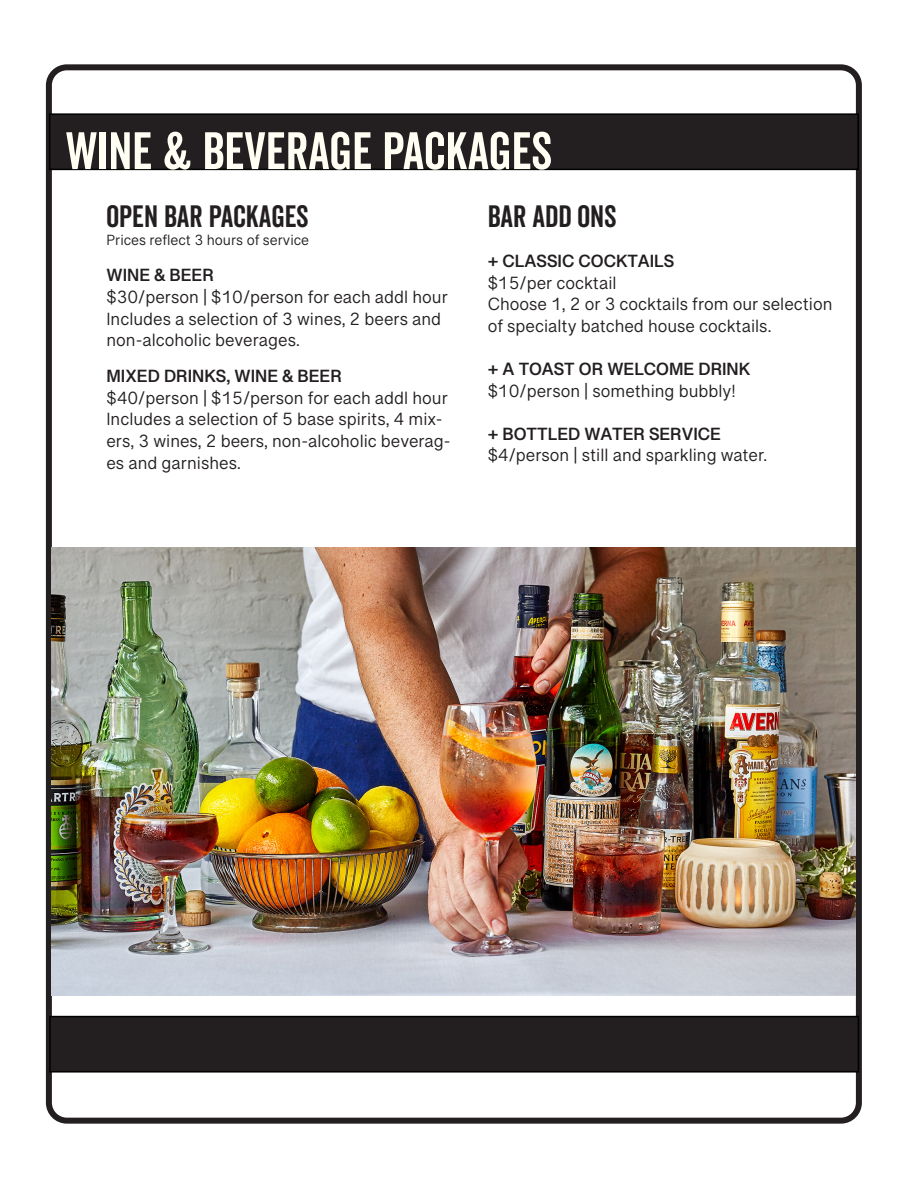
<style>
.page{position:relative;width:918px;height:1188px;background:#fff}
.page>*{position:absolute;margin:0;border:0;box-sizing:border-box;transform-origin:0 0}
.t1{font:51px "Veneer Clean";color:#fffef2}
.t2{font:30px "Veneer Clean";color:#231f20}
.t3{font:18px/21.6px "Tamil Sangam MN";color:#231f20}
.t4{font:700 18px "Tamil Sangam MN";color:#231f20}
.t5{font:15px "Tamil Sangam MN";color:#231f20}
</style>
<div class="page">
<div style="left:46px;top:64px;width:816px;height:1060px;border:6px solid #231f20;border-radius:18px"></div>
<img style="left:52px;top:547px;width:803px;height:448px">
<div style="left:50px;top:114px;width:808px;height:55px;background:#231f20"></div>
<div style="left:49px;top:113px;width:810px;height:57px;border:2px solid #000"></div>
<div style="left:50px;top:1017px;width:808px;height:55px;background:#231f20"></div>
<div style="left:49px;top:1016px;width:810px;height:57px;border:2px solid #000"></div>
<p class="t1" style="left:66px;top:120px;width:488px">WINE &amp; BEVERAGE PACKAGES</p>
<p class="t2" style="left:488px;top:199px;width:130px">BAR ADD ONS</p>
<p class="t4" style="left:488px;top:250px;width:188px">+ CLASSIC COCKTAILS</p>
<p class="t3" style="left:488px;top:272px;width:130px">$15/per cocktail</p>
<p class="t3" style="left:488px;top:293px;width:346px">Choose 1, 2 or 3 cocktails from our selection of specialty batched house cocktails.</p>
<p class="t4" style="left:488px;top:358px;width:264px">+ A TOAST OR WELCOME DRINK</p>
<p class="t3" style="left:488px;top:380px;width:249px">$10/person | something bubbly!</p>
<p class="t4" style="left:488px;top:423px;width:235px">+ BOTTLED WATER SERVICE</p>
<p class="t3" style="left:488px;top:444px;width:281px">$4/person | still and sparkling water.</p>
<p class="t2" style="left:106px;top:199px;width:204px">OPEN BAR PACKAGES</p>
<p class="t5" style="left:106px;top:231px;width:204px">Prices reflect 3 hours of service</p>
<p class="t4" style="left:106px;top:265px;width:109px">WINE &amp; BEER</p>
<p class="t3" style="left:106px;top:286px;width:343px">$30/person | $10/person for each addl hour</p>
<p class="t3" style="left:106px;top:308px;width:336px">Includes a selection of 3 wines, 2 beers and non-alcoholic beverages.</p>
<p class="t4" style="left:106px;top:365px;width:237px">MIXED DRINKS, WINE &amp; BEER</p>
<p class="t3" style="left:106px;top:387px;width:343px">$40/person | $15/person for each addl hour</p>
<p class="t3" style="left:106px;top:408px;width:346px">Includes a selection of 5 base spirits, 4 mix&shy;ers, 3 wines, 2 beers, non-alcoholic beverag&shy;es and garnishes.</p>
</div>
